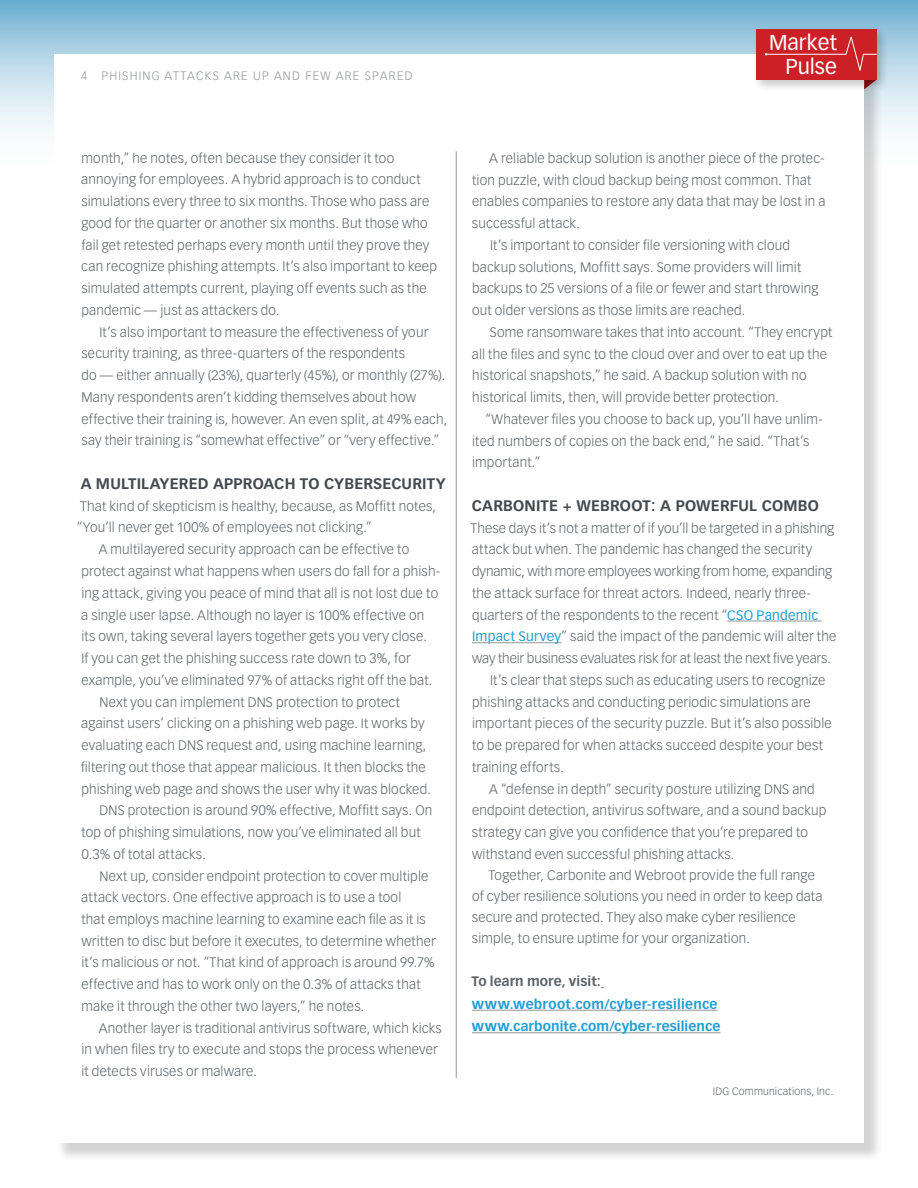
<style>
.page{position:relative;width:918px;height:1188px;background:#fff}
.page>*{position:absolute;margin:0;border:0;box-sizing:border-box;transform-origin:0 0}
.t1{font:21.15px "Vectora LT Pro";color:#fff}
.sub{font:700 15px "Vectora LT Pro";letter-spacing:.01em;color:#43494e}
.body{font:300 13.5px/21.8px "Vectora LT Pro";letter-spacing:.015em;color:#5c6266}
.body-2{font:700 13.5px/22.5px "Vectora LT Pro";letter-spacing:.015em;color:#229ed3}
.body-3{font:700 13.5px "Vectora LT Pro";letter-spacing:.005em;color:#5c6266}
.t2{font:300 12px "Vectora LT Pro";letter-spacing:.1em;color:#939598}
.t3{font:300 10.5px "Vectora LT Pro";letter-spacing:.015em;color:#5c6266}
.s1{font-weight:400;color:#229ed3}
</style>
<div class="page">
<svg style="left:0;top:0;width:918px;height:132px;background:#95c5dd"></svg>
<div style="left:56px;top:56px;width:827px;height:1106px;background:#231f20;opacity:.2"></div>
<div style="left:54px;top:54px;width:810px;height:1089px;background:#fff"></div>
<div style="left:753px;top:26px;width:136px;height:67px;background:#231f20;opacity:.25"></div>
<div style="left:756px;top:29px;width:121px;height:51px;background:#cc2027"></div>
<hr style="left:766px;top:54px;width:80px;height:1px;background:#fff">
<svg style="left:845px;top:36px;width:32px;height:35px"></svg>
<hr style="left:456px;top:151px;width:1px;height:927px;background:#939598">
<hr style="left:727px;top:621px;width:95px;height:1px;background:#939598">
<hr style="left:472px;top:642px;width:90px;height:1px;background:#939598">
<hr style="left:472px;top:1010px;width:246px;height:1px;background:#939598">
<hr style="left:472px;top:1032px;width:248px;height:1px;background:#939598">
<p class="t2" style="left:81px;top:68px;width:333px">4 PHISHING ATTACKS ARE UP AND FEW ARE SPARED</p>
<p class="t1" style="left:769px;top:30px;width:69px">Market</p>
<p class="t1" style="left:785px;top:54px;width:53px">Pulse</p>
<p class="body" style="left:81px;top:147px;width:357px">month,” he notes, often because they consider it too annoying for employees. A hybrid approach is to conduct simulations every three to six months. Those who pass are good for the quarter or another six months. But those who fail get retested perhaps every month until they prove they can recognize phishing attempts. It’s also important to keep simulated attempts current, playing off events such as the pandemic — just as attackers do.</p>
<p class="body" style="left:81px;top:321px;width:367px;text-indent:18px">It’s also important to measure the effectiveness of your security training, as three-quarters of the respondents<br>do — either annually (23%), quarterly (45%), or monthly (27%).<br>Many respondents aren’t kidding themselves about how effective their training is, however. An even split, at 49% each, say their training is “somewhat effective” or “very effective.”</p>
<p class="sub" style="left:81px;top:474px;width:367px">A MULTILAYERED APPROACH TO CYBERSECURITY</p>
<p class="body" style="left:77px;top:495px;width:361px">That kind of skepticism is healthy, because, as Moffitt notes, “You’ll never get 100% of employees not clicking.”</p>
<p class="body" style="left:81px;top:539px;width:361px;text-indent:17px">A multilayered security approach can be effective to protect against what happens when users do fall for a phish&shy;ing attack, giving you peace of mind that all is not lost due to a single user lapse. Although no layer is 100% effective on its own, taking several layers together gets you very close.<br>If you can get the phishing success rate down to 3%, for example, you’ve eliminated 97% of attacks right off the bat.</p>
<p class="body" style="left:81px;top:691px;width:351px;text-indent:18px">Next you can implement DNS protection to protect against users’ clicking on a phishing web page. It works by evaluating each DNS request and, using machine learning, filtering out those that appear malicious. It then blocks the phishing web page and shows the user why it was blocked.</p>
<p class="body" style="left:81px;top:800px;width:352px;text-indent:18px">DNS protection is around 90% effective, Moffitt says. On top of phishing simulations, now you’ve eliminated all but<br>0.3% of total attacks.</p>
<p class="body" style="left:81px;top:865px;width:356px;text-indent:18px">Next up, consider endpoint protection to cover multiple attack vectors. One effective approach is to use a tool<br>that employs machine learning to examine each file as it is written to disc but before it executes, to determine whether it’s malicious or not. “That kind of approach is around 99.7% effective and has to work only on the 0.3% of attacks that make it through the other two layers,” he notes.</p>
<p class="body" style="left:81px;top:1017px;width:362px;text-indent:17px">Another layer is traditional antivirus software, which kicks in when files try to execute and stops the process whenever it detects viruses or malware.</p>
<p class="body" style="left:472px;top:147px;width:355px;text-indent:17px">A reliable backup solution is another piece of the protec&shy;tion puzzle, with cloud backup being most common. That enables companies to restore any data that may be lost in a successful attack.</p>
<p class="body" style="left:472px;top:234px;width:348px;text-indent:18px">It’s important to consider file versioning with cloud backup solutions, Moffitt says. Some providers will limit backups to 25 versions of a file or fewer and start throwing out older versions as those limits are reached.</p>
<p class="body" style="left:472px;top:321px;width:362px;text-indent:18px">Some ransomware takes that into account. “They encrypt all the files and sync to the cloud over and over to eat up the historical snapshots,” he said. A backup solution with no historical limits, then, will provide better protection.</p>
<p class="body" style="left:472px;top:408px;width:352px;text-indent:14px">“Whatever files you choose to back up, you’ll have unlim&shy;ited numbers of copies on the back end,” he said. “That’s important.”</p>
<p class="sub" style="left:472px;top:496px;width:348px">CARBONITE + WEBROOT: A POWERFUL COMBO</p>
<p class="body" style="left:471px;top:517px;width:367px">These days it’s not a matter of if you’ll be targeted in a phishing attack but when. The pandemic has changed the security dynamic, with more employees working from home, expanding the attack surface for threat actors. Indeed, nearly three&shy;quarters of the respondents to the recent “<span class="s1">CSO Pandemic Impact Survey</span>” said the impact of the pandemic will alter the way their business evaluates risk for at least the next five years.</p>
<p class="body" style="left:472px;top:669px;width:361px;text-indent:18px">It’s clear that steps such as educating users to recognize phishing attacks and conducting periodic simulations are important pieces of the security puzzle. But it’s also possible to be prepared for when attacks succeed despite your best training efforts.</p>
<p class="body" style="left:472px;top:778px;width:356px;text-indent:17px">A “defense in depth” security posture utilizing DNS and endpoint detection, antivirus software, and a sound backup strategy can give you confidence that you’re prepared to withstand even successful phishing attacks.</p>
<p class="body" style="left:472px;top:864px;width:352px;line-height:21px;text-indent:17px">Together, Carbonite and Webroot provide the full range of cyber resilience solutions you need in order to keep data secure and protected. They also make cyber resilience simple, to ensure uptime for your organization.</p>
<p class="body-3" style="left:471px;top:973px;width:131px">To learn more, visit:</p>
<p class="body-2" style="left:472px;top:993px;width:250px">www.webroot.com/cyber-resilience www.carbonite.com/cyber-resilience</p>
<p class="t3" style="left:713px;top:1085px;width:122px">IDG Communications, Inc.</p>
</div>
